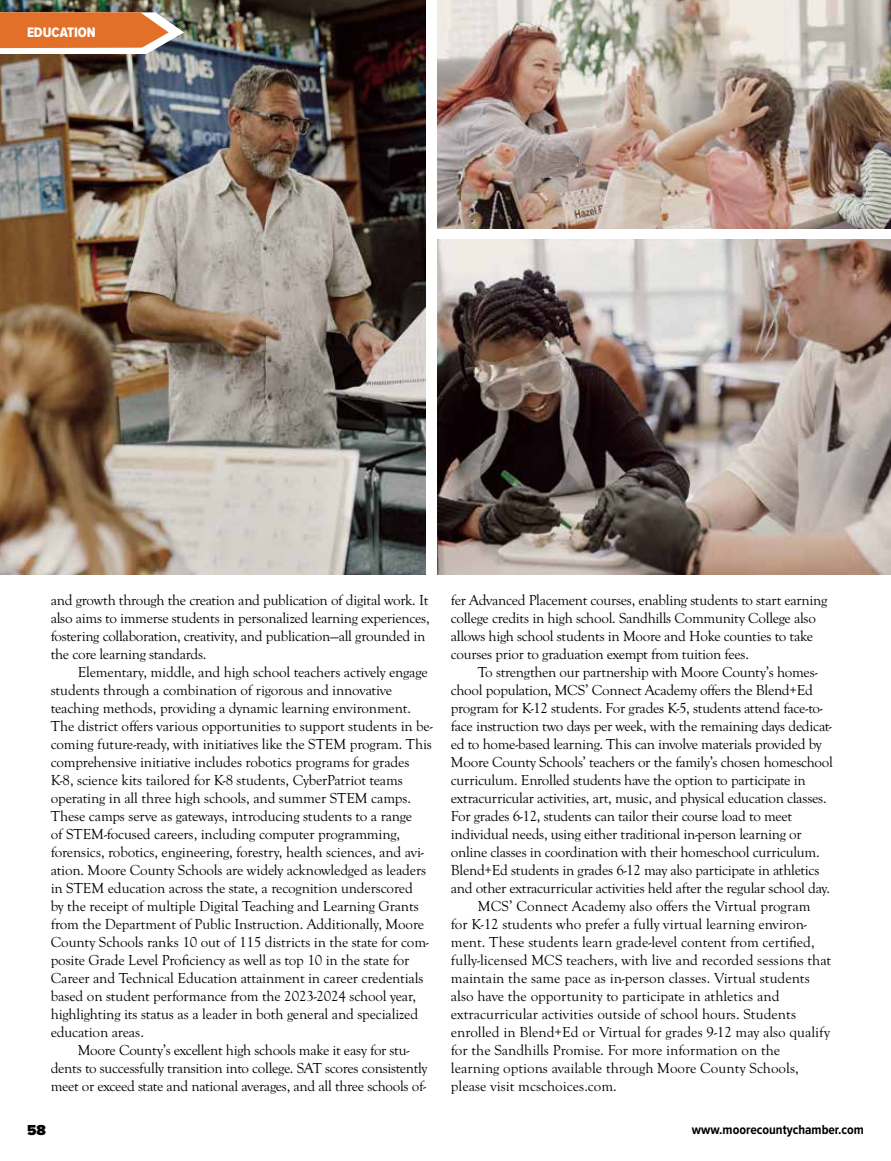
<style>
.page{position:relative;width:891px;height:1161px;background:#fff}
.page>*{position:absolute;margin:0;border:0;box-sizing:border-box;transform-origin:0 0}
.t1{font:15px/18px "Goudy Old Sty";letter-spacing:-.01em;color:#000}
.t2{font:900 15px "Proxima Nova";color:#000}
.t3{font:14.25px "Proxima Nova Cond Extrabld";color:#fff}
.t4{font:700 13.5px "Proxima Nova Cond";color:#000}
</style>
<div class="page">
<img style="left:437px;top:239px;width:454px;height:335px">
<img style="left:0;top:0;width:425px;height:574px">
<img style="left:437px;top:0;width:454px;height:228px">
<svg style="left:0;top:12px;width:184px;height:42px"></svg>
<p class="t3" style="left:27px;top:22px;width:70px">EDUCATION</p>
<p class="t1" style="left:51px;top:591px;width:381px">and growth through the creation and publication of digital work. It also aims to immerse students in personalized learning experiences, fostering collaboration, creativity, and publication—all grounded in the core learning standards.</p>
<p class="t1" style="left:78px;top:663px;width:351px">Elementary, middle, and high school teachers actively engage</p>
<p class="t1" style="left:51px;top:681px;width:343px">students through a combination of rigorous and innovative</p>
<p class="t1" style="left:51px;top:699px;width:362px">teaching methods, providing a dynamic learning environment.</p>
<p class="t1" style="left:51px;top:717px;width:384px">The district offers various opportunities to support students in be-</p>
<p class="t1" style="left:51px;top:735px;width:383px">coming future-ready, with initiatives like the STEM program. This</p>
<p class="t1" style="left:51px;top:753px;width:360px">comprehensive initiative includes robotics programs for grades</p>
<p class="t1" style="left:51px;top:771px;width:354px">K-8, science kits tailored for K-8 students, CyberPatriot teams</p>
<p class="t1" style="left:51px;top:789px;width:362px">operating in all three high schools, and summer STEM camps.</p>
<p class="t1" style="left:51px;top:807px;width:363px">These camps serve as gateways, introducing students to a range</p>
<p class="t1" style="left:51px;top:825px;width:351px">of STEM-focused careers, including computer programming,</p>
<p class="t1" style="left:51px;top:843px;width:375px">forensics, robotics, engineering, forestry, health sciences, and avi-</p>
<p class="t1" style="left:51px;top:861px;width:377px">ation. Moore County Schools are widely acknowledged as leaders</p>
<p class="t1" style="left:51px;top:879px;width:364px">in STEM education across the state, a recognition underscored</p>
<p class="t1" style="left:51px;top:897px;width:370px">by the receipt of multiple Digital Teaching and Learning Grants</p>
<p class="t1" style="left:51px;top:915px;width:375px">from the Department of Public Instruction. Additionally, Moore</p>
<p class="t1" style="left:51px;top:933px;width:380px">County Schools ranks 10 out of 115 districts in the state for com-</p>
<p class="t1" style="left:51px;top:951px;width:360px">posite Grade Level Proficiency as well as top 10 in the state for</p>
<p class="t1" style="left:51px;top:969px;width:374px">Career and Technical Education attainment in career credentials</p>
<p class="t1" style="left:51px;top:987px;width:367px">based on student performance from the 2023-2024 school year,</p>
<p class="t1" style="left:51px;top:1005px;width:369px">highlighting its status as a leader in both general and specialized</p>
<p class="t1" style="left:51px;top:1023px;width:95px">education areas.</p>
<p class="t1" style="left:78px;top:1041px;width:333px">Moore County’s excellent high schools make it easy for stu-</p>
<p class="t1" style="left:51px;top:1059px;width:378px">dents to successfully transition into college. SAT scores consistently</p>
<p class="t1" style="left:51px;top:1077px;width:377px">meet or exceed state and national averages, and all three schools of-</p>
<p class="t1" style="left:451px;top:591px;width:378px">fer Advanced Placement courses, enabling students to start earning college credits in high school. Sandhills Community College also allows high school students in Moore and Hoke counties to take courses prior to graduation exempt from tuition fees.</p>
<p class="t1" style="left:478px;top:663px;width:341px">To strengthen our partnership with Moore County’s homes-</p>
<p class="t1" style="left:451px;top:681px;width:364px">chool population, MCS’ Connect Academy offers the Blend+Ed</p>
<p class="t1" style="left:451px;top:699px;width:373px">program for K-12 students. For grades K-5, students attend face-to-</p>
<p class="t1" style="left:451px;top:717px;width:382px">face instruction two days per week, with the remaining days dedicat-</p>
<p class="t1" style="left:451px;top:735px;width:372px">ed to home-based learning. This can involve materials provided by</p>
<p class="t1" style="left:451px;top:753px;width:384px">Moore County Schools’ teachers or the family’s chosen homeschool</p>
<p class="t1" style="left:451px;top:771px;width:356px">curriculum. Enrolled students have the option to participate in</p>
<p class="t1" style="left:451px;top:789px;width:377px">extracurricular activities, art, music, and physical education classes.</p>
<p class="t1" style="left:451px;top:807px;width:343px">For grades 6-12, students can tailor their course load to meet</p>
<p class="t1" style="left:451px;top:825px;width:352px">individual needs, using either traditional in-person learning or</p>
<p class="t1" style="left:451px;top:843px;width:370px">online classes in coordination with their homeschool curriculum.</p>
<p class="t1" style="left:451px;top:861px;width:370px">Blend+Ed students in grades 6-12 may also participate in athletics</p>
<p class="t1" style="left:451px;top:879px;width:381px">and other extracurricular activities held after the regular school day.</p>
<p class="t1" style="left:478px;top:897px;width:334px">MCS’ Connect Academy also offers the Virtual program</p>
<p class="t1" style="left:451px;top:915px;width:357px">for K-12 students who prefer a fully virtual learning environ-</p>
<p class="t1" style="left:451px;top:933px;width:365px">ment. These students learn grade-level content from certified,</p>
<p class="t1" style="left:451px;top:951px;width:382px">fully-licensed MCS teachers, with live and recorded sessions that</p>
<p class="t1" style="left:451px;top:969px;width:361px">maintain the same pace as in-person classes. Virtual students</p>
<p class="t1" style="left:451px;top:987px;width:330px">also have the opportunity to participate in athletics and</p>
<p class="t1" style="left:451px;top:1005px;width:347px">extracurricular activities outside of school hours. Students</p>
<p class="t1" style="left:451px;top:1023px;width:381px">enrolled in Blend+Ed or Virtual for grades 9-12 may also qualify</p>
<p class="t1" style="left:451px;top:1041px;width:331px">for the Sandhills Promise. For more information on the</p>
<p class="t1" style="left:451px;top:1059px;width:349px">learning options available through Moore County Schools,</p>
<p class="t1" style="left:451px;top:1077px;width:168px">please visit mcschoices.com.</p>
<p class="t2" style="left:27px;top:1119px;width:20px">58</p>
<p class="t4" style="left:692px;top:1119px;width:174px">www.moorecountychamber.com</p>
</div>
